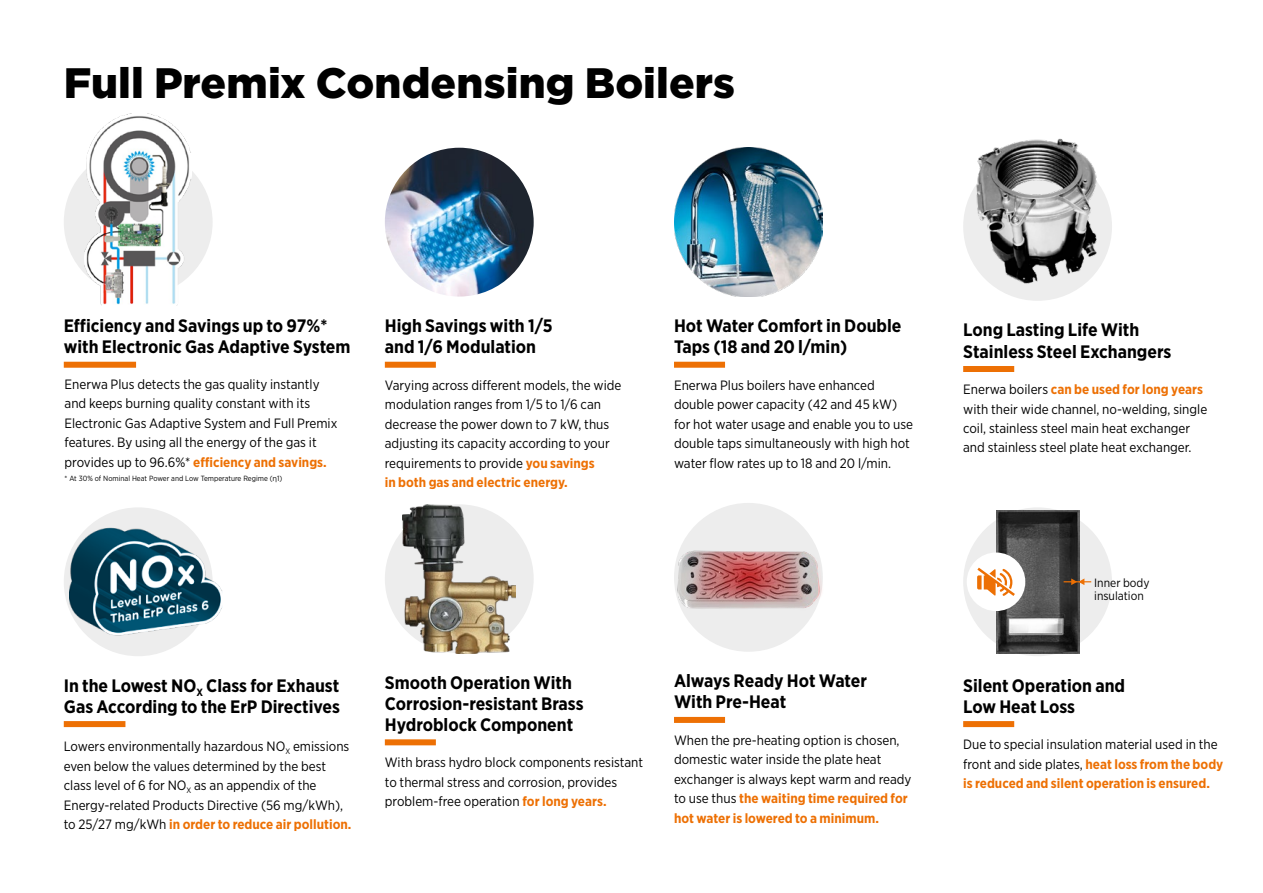
<style>
.page{position:relative;width:1263px;height:893px;background:#fff}
.page>*{position:absolute;margin:0;border:0;box-sizing:border-box;transform-origin:0 0}
.t1{font:900 42.45px "Gotham";letter-spacing:.005em;color:#000}
.t2{font:700 18px/21px "Gotham Narrow";color:#000}
.t3{font:13.5px/19.5px "Gotham Narrow";color:#000}
.t4{font:12px/13px "Gotham Narrow";color:#000}
.t5{font:7.5px "Gotham Narrow";color:#000}
.s1{font-weight:700;color:#ed7004}
.s2{font-family:"Gotham"}
</style>
<div class="page">
<img style="left:385px;top:148px;width:149px;height:149px;border-radius:74px">
<div style="left:64px;top:362px;width:72px;height:6px;background:#ed7004"></div>
<div style="left:385px;top:362px;width:51px;height:6px;background:#ed7004"></div>
<img style="left:674px;top:148px;width:149px;height:149px">
<div style="left:674px;top:362px;width:51px;height:6px;background:#ed7004"></div>
<div style="left:64px;top:148px;width:149px;height:149px;background:#ededed;border-radius:50%"></div>
<img style="left:85px;top:114px;width:107px;height:192px">
<div style="left:963px;top:152px;width:149px;height:149px;background:#ededed;border-radius:50%"></div>
<div style="left:963px;top:366px;width:51px;height:6px;background:#ed7004"></div>
<div style="left:385px;top:504px;width:149px;height:149px;background:#ededed;border-radius:50%"></div>
<div style="left:674px;top:503px;width:149px;height:149px;background:#ededed;border-radius:50%"></div>
<img style="left:403px;top:504px;width:113px;height:149px">
<img style="left:677px;top:550px;width:146px;height:59px">
<div style="left:674px;top:717px;width:51px;height:6px;background:#ed7004"></div>
<div style="left:385px;top:739px;width:51px;height:6px;background:#ed7004"></div>
<div style="left:963px;top:507px;width:149px;height:149px;background:#ededed;border-radius:50%"></div>
<img style="left:996px;top:510px;width:83px;height:143px">
<svg style="left:1063px;top:578px;width:28px;height:7px"></svg>
<div style="left:967px;top:552px;width:58px;height:59px;background:#fff;border-radius:50%"></div>
<div style="left:963px;top:721px;width:51px;height:6px;background:#ed7004"></div>
<svg style="left:977px;top:568px;width:38px;height:28px"></svg>
<div style="left:64px;top:507px;width:149px;height:149px;background:#ededed;border-radius:50%"></div>
<div style="left:64px;top:721px;width:61px;height:6px;background:#ed7004"></div>
<img style="left:70px;top:525px;width:152px;height:114px">
<img style="left:968px;top:138px;width:129px;height:146px">
<h1 class="t1" style="left:64px;top:54px;width:673px">Full Premix Condensing Boilers</h1>
<h2 class="t2" style="left:64px;top:315px;width:288px">Efficiency and Savings up to 97%* with Electronic Gas Adaptive System</h2>
<h2 class="t2" style="left:385px;top:315px;width:169px">High Savings with 1/5 and 1/6 Modulation</h2>
<p class="t3" style="left:385px;top:375px;width:238px">Varying across different models, the wide modulation ranges from 1/5 to 1/6 can decrease the power down to 7 kW, thus adjusting its capacity according to your requirements to provide <span class="s1">you savings<br>in both gas and electric energy.</span></p>
<p class="t3" style="left:65px;top:374px;width:274px">Enerwa Plus detects the gas quality instantly and keeps burning quality constant with its Electronic Gas Adaptive System and Full Premix features. By using all the energy of the gas it provides up to 96.6%* <span class="s1">efficiency and savings.</span></p>
<p class="t5" style="left:65px;top:474px;width:219px">* At 30% of Nominal Heat Power and Low Temperature Regime (<span class="s2">η</span>1)</p>
<h2 class="t2" style="left:674px;top:315px;width:229px">Hot Water Comfort in Double<br>Taps (18 and 20 l/min)</h2>
<p class="t3" style="left:674px;top:375px;width:241px">Enerwa Plus boilers have enhanced double power capacity (42 and 45 kW) for hot water usage and enable you to use double taps simultaneously with high hot water flow rates up to 18 and 20 l/min.</p>
<h2 class="t2" style="left:64px;top:675px;width:278px">In the Lowest NO<sub>X</sub> Class for Exhaust<br>Gas According to the ErP Directives</h2>
<p class="t3" style="left:64px;top:736px;width:289px">Lowers environmentally hazardous NO<sub>X</sub> emissions even below the values determined by the best class level of 6 for NO<sub>X</sub> as an appendix of the Energy-related Products Directive (56 mg/kWh), to 25/27 mg/kWh <span class="s1">in order to reduce air pollution.</span></p>
<h2 class="t2" style="left:385px;top:672px;width:200px">Smooth Operation With<br>Corrosion-resistant Brass<br>Hydroblock Component</h2>
<p class="t3" style="left:385px;top:753px;width:260px">With brass hydro block components resistant to thermal stress and corrosion, provides problem-free operation <span class="s1">for long years.</span></p>
<h2 class="t2" style="left:674px;top:670px;width:195px">Always Ready Hot Water<br>With Pre-Heat</h2>
<p class="t3" style="left:674px;top:730px;width:239px">When the pre-heating option is chosen, domestic water inside the plate heat exchanger is always kept warm and ready to use thus <span class="s1">the waiting time required for hot water is lowered to a minimum.</span></p>
<h2 class="t2" style="left:963px;top:319px;width:210px">Long Lasting Life With<br>Stainless Steel Exchangers</h2>
<p class="t3" style="left:963px;top:379px;width:246px">Enerwa boilers <span class="s1">can be used for long years </span>with their wide channel, no-welding, single coil, stainless steel main heat exchanger and stainless steel plate heat exchanger.</p>
<p class="t4" style="left:1094px;top:576px;width:57px">Inner body insulation</p>
<h2 class="t2" style="left:963px;top:675px;width:163px">Silent Operation and<br>Low Heat Loss</h2>
<p class="t3" style="left:963px;top:734px;width:262px">Due to special insulation material used in the front and side plates, <span class="s1">heat loss from the body is reduced and silent operation is ensured.</span></p>
</div>
